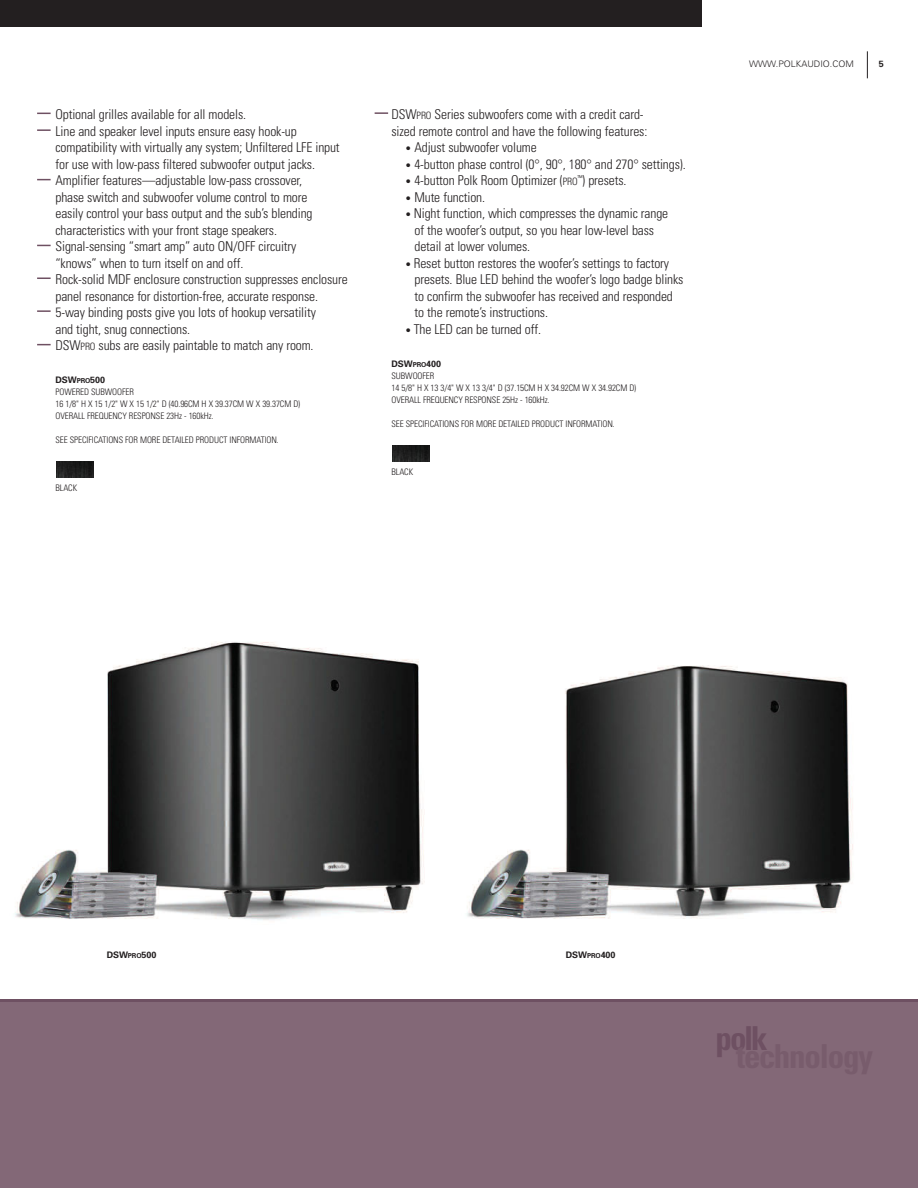
<style>
.page{position:relative;width:918px;height:1188px;background:#fff}
.page>*{position:absolute;margin:0;border:0;box-sizing:border-box;transform-origin:0 0}
.t1{font:700 condensed 33px "Univers";color:#6e5062}
.t2{font:300 condensed 13.5px/16.5px "Univers";letter-spacing:-.01em;color:#231f20}
.t3{font:300 condensed 9px/12px "Univers";letter-spacing:-.01em;color:#231f20}
.t4{font:700 9px "Univers";letter-spacing:-.01em;color:#231f20}
.t5{font:300 9px "Univers";color:#231f20}
.s1{font-size:10.2px}
.s2{font-weight:700;font-stretch:normal}
.s3{font-weight:700;font-stretch:normal;font-size:6.75px}
.s4{font-size:10.5px}
.s5{font-size:6.75px}
</style>
<div class="page">
<div style="left:0;top:999px;width:918px;height:189px;background:#836877"></div>
<div style="left:0;top:0;width:702px;height:27px;background:#231f20"></div>
<svg style="left:867px;top:51px;width:1px;height:27px"></svg>
<img style="left:15px;top:642px;width:409px;height:278px">
<img style="left:467px;top:665px;width:386px;height:254px">
<svg style="left:37px;top:129px;width:14px;height:2px"></svg>
<svg style="left:37px;top:245px;width:14px;height:1px"></svg>
<svg style="left:37px;top:278px;width:14px;height:1px"></svg>
<svg style="left:37px;top:113px;width:14px;height:1px"></svg>
<svg style="left:37px;top:310px;width:14px;height:2px"></svg>
<svg style="left:375px;top:112px;width:13px;height:2px"></svg>
<svg style="left:37px;top:179px;width:14px;height:1px"></svg>
<svg style="left:37px;top:344px;width:14px;height:1px"></svg>
<img style="left:56px;top:461px;width:38px;height:17px">
<img style="left:393px;top:445px;width:37px;height:17px">
<p class="t2" style="left:56px;top:108px;width:294px">Optional grilles available for all models.<br>Line and speaker level inputs ensure easy hook-up compatibility with virtually any system; Unfiltered LFE input for use with low-pass filtered subwoofer output jacks.<br>Amplifier features—adjustable low-pass crossover,<br>phase switch and subwoofer volume control to more<br>easily control your bass output and the sub’s blending characteristics with your front stage speakers.<br>Signal-sensing “smart amp” auto ON/OFF circuitry<br>“knows” when to turn itself on and off.<br>Rock-solid MDF enclosure construction suppresses enclosure panel resonance for distortion-free, accurate response.<br>5-way binding posts give you lots of hookup versatility<br>and tight, snug connections.<br>DSW<span class="s1">PRO</span> subs are easily paintable to match any room.</p>
<p class="t3" style="left:56px;top:375px;width:246px"><span class="s2">DSW</span><span class="s3">PRO</span><span class="s2">500<br></span>POWERED SUBWOOFER<br>16 1/8" H X 15 1/2" W X 15 1/2" D (40.96CM H X 39.37CM W X 39.37CM D)<br>OVERALL FREQUENCY RESPONSE 23Hz - 160kHz.</p>
<p class="t3" style="left:56px;top:435px;width:225px">SEE SPECIFICATIONS FOR MORE DETAILED PRODUCT INFORMATION.</p>
<p class="t3" style="left:56px;top:483px;width:23px">BLACK</p>
<p class="t2" style="left:392px;top:108px;width:257px">DSW<span class="s1">PRO</span> Series subwoofers come with a credit card&shy;sized remote control and have the following features:</p>
<p class="t2" style="left:405px;top:141px;width:133px"><span class="s4">•</span> Adjust subwoofer volume</p>
<p class="t2" style="left:405px;top:157px;width:282px"><span class="s4">•</span> 4-button phase control (0°, 90°, 180° and 270° settings).</p>
<p class="t2" style="left:405px;top:174px;width:223px"><span class="s4">•</span> 4-button Polk Room Optimizer (<span class="s1">PRO</span><sup>™</sup>) presets.</p>
<p class="t2" style="left:405px;top:190px;width:82px"><span class="s4">•</span> Mute function.</p>
<p class="t2" style="left:415px;top:207px;width:255px;text-indent:-10px"><span class="s4">•</span> Night function, which compresses the dynamic range of the woofer’s output, so you hear low-level bass detail at lower volumes.</p>
<p class="t2" style="left:415px;top:256px;width:270px;text-indent:-10px"><span class="s4">•</span> Reset button restores the woofer’s settings to factory presets. Blue LED behind the woofer’s logo badge blinks to confirm the subwoofer has received and responded to the remote’s instructions.</p>
<p class="t2" style="left:405px;top:322px;width:138px"><span class="s4">•</span> The LED can be turned off.</p>
<p class="t3" style="left:392px;top:358px;width:246px"><span class="s2">DSW</span><span class="s3">PRO</span><span class="s2">400<br></span>SUBWOOFER<br>14 5/8" H X 13 3/4" W X 13 3/4" D (37.15CM H X 34.92CM W X 34.92CM D)<br>OVERALL FREQUENCY RESPONSE 25Hz - 160kHz.</p>
<p class="t3" style="left:392px;top:418px;width:225px">SEE SPECIFICATIONS FOR MORE DETAILED PRODUCT INFORMATION.</p>
<p class="t3" style="left:392px;top:466px;width:23px">BLACK</p>
<p class="t5" style="left:749px;top:61px;width:106px">WWW.POLKAUDIO.COM</p>
<p class="t4" style="left:879px;top:61px;width:7px">5</p>
<p class="t4" style="left:107px;top:951px;width:51px">DSW<span class="s5">PRO</span>500</p>
<p class="t4" style="left:566px;top:951px;width:51px">DSW<span class="s5">PRO</span>400</p>
<h1 class="t1" style="left:716px;top:1026px;width:54px">polk</h1>
</div>
